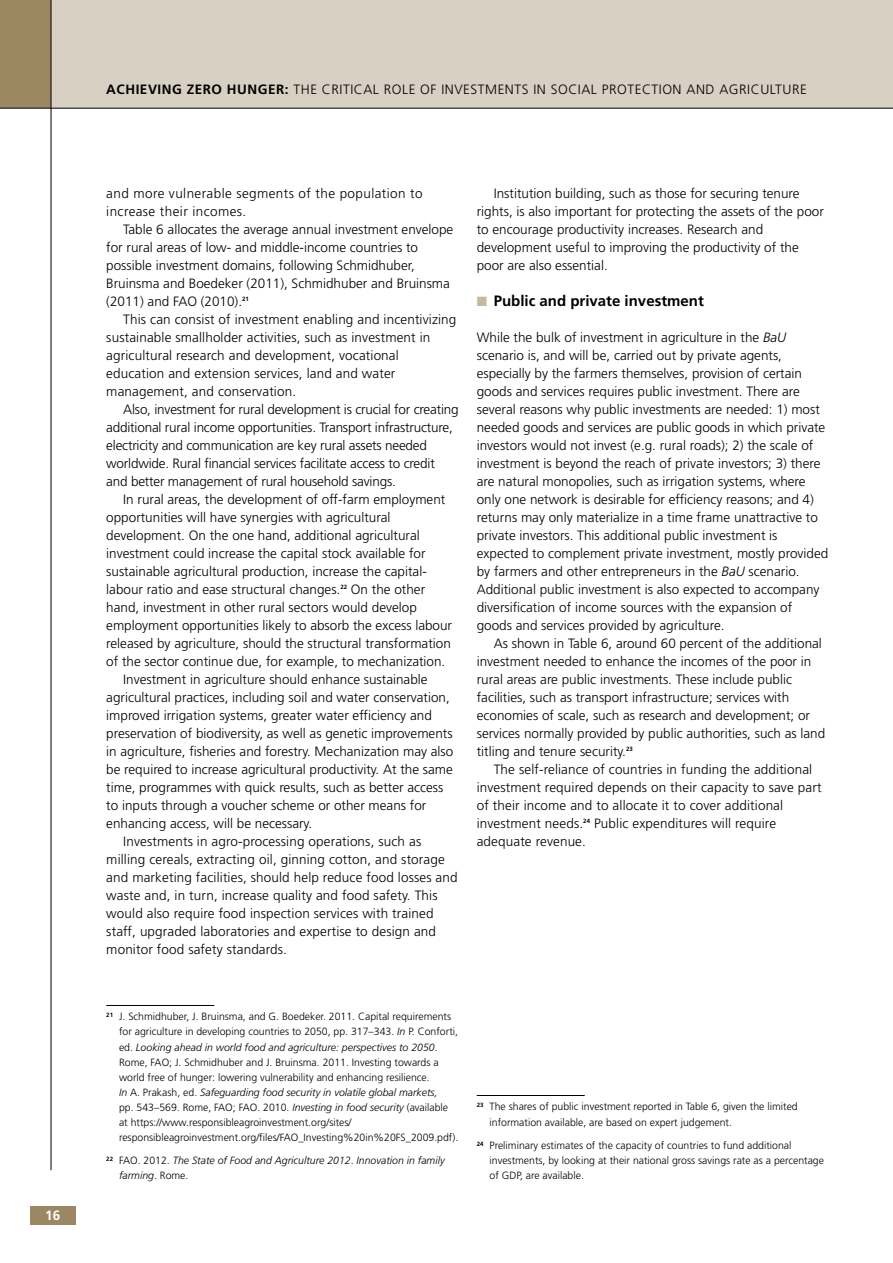
<style>
.page{position:relative;width:893px;height:1263px;background:#fff}
.page>*{position:absolute;margin:0;border:0;box-sizing:border-box;transform-origin:0 0}
.t1{font:700 15px "Frutiger LT Std";color:#000}
.t2{font:300 13.5px/18px "Frutiger LT Std";color:#000}
.t3{font:300 13.5px "Frutiger LT Std";letter-spacing:.04em;color:#000}
.t4{font:300 13.5px/18px "Frutiger LT Std";letter-spacing:.03em;color:#000}
.t5{font:700 13.5px "Frutiger LT Std";color:#fff}
.t6{font:300 10.5px/15px "Frutiger LT Std";color:#000}
.t7{font:italic 300 10.5px/15px "Frutiger LT Std";color:#000}
.s1{font-weight:700}
.s2{color:#c5b9a2}
.s3{font-style:italic}
.s4{font-style:normal}
</style>
<div class="page">
<div style="left:0;top:0;width:893px;height:108px;background:#d8d0c2"></div>
<div style="left:30px;top:1206px;width:45px;height:18px;background:#9b8862"></div>
<div style="left:0;top:0;width:51px;height:108px;background:#9b8862"></div>
<hr style="left:0;top:108px;width:893px;height:1px;background:#000">
<hr style="left:51px;top:0;width:1px;height:1170px;background:#000">
<hr style="left:106px;top:1005px;width:108px;height:1px;background:#000">
<hr style="left:477px;top:1095px;width:108px;height:1px;background:#000">
<p class="t5" style="left:45px;top:1207px;width:17px">16</p>
<p class="t3" style="left:106px;top:82px;width:702px"><span class="s1">Achieving Zero H unger:</span> The Critical Role of Investments in Soc ial Protection and Agric ulture</p>
<p class="t4" style="left:106px;top:185px;width:318px">and more vulnerable segments of the population to increase their incomes.</p>
<p class="t2" style="left:106px;top:221px;width:349px;text-indent:17px">Table 6 allocates the average annual investment envelope for rural areas of low- and middle-income countries to possible investment domains, following Schmidhuber, Bruinsma and Boedeker (2011), Schmidhuber and Bruinsma (2011) and FAO (2010).<sup>21</sup></p>
<p class="t2" style="left:106px;top:311px;width:352px;text-indent:17px">This can consist of investment enabling and incentivizing sustainable smallholder activities, such as investment in agricultural research and development, vocational education and extension services, land and water management, and conservation.</p>
<p class="t2" style="left:106px;top:401px;width:354px;text-indent:17px">Also, investment for rural development is crucial for creating additional rural income opportunities. Transport infrastructure, electricity and communication are key rural assets needed worldwide. Rural financial services facilitate access to credit and better management of rural household savings.</p>
<p class="t2" style="left:123px;top:490px;width:324px">In rural areas, the development of off-farm employment</p>
<p class="t2" style="left:106px;top:508px;width:286px">opportunities will have synergies with agricultural</p>
<p class="t2" style="left:106px;top:526px;width:315px">development. On the one hand, additional agricultural</p>
<p class="t2" style="left:106px;top:544px;width:321px">investment could increase the capital stock available for</p>
<p class="t2" style="left:106px;top:562px;width:322px">sustainable agricultural production, increase the capital-</p>
<p class="t2" style="left:106px;top:580px;width:320px">labour ratio and ease structural changes.<sup>22</sup> On the other</p>
<p class="t2" style="left:106px;top:599px;width:312px">hand, investment in other rural sectors would develop</p>
<p class="t2" style="left:106px;top:617px;width:347px">employment opportunities likely to absorb the excess labour</p>
<p class="t2" style="left:106px;top:635px;width:346px">released by agriculture, should the structural transformation</p>
<p class="t2" style="left:106px;top:653px;width:341px">of the sector continue due, for example, to mechanization.</p>
<p class="t2" style="left:123px;top:671px;width:306px">Investment in agriculture should enhance sustainable</p>
<p class="t2" style="left:106px;top:689px;width:345px">agricultural practices, including soil and water conservation,</p>
<p class="t2" style="left:106px;top:707px;width:327px">improved irrigation systems, greater water efficiency and</p>
<p class="t2" style="left:106px;top:725px;width:348px">preservation of biodiversity, as well as genetic improvements</p>
<p class="t2" style="left:106px;top:742px;width:349px">in agriculture, fisheries and forestry. Mechanization may also</p>
<p class="t2" style="left:106px;top:760px;width:348px">be required to increase agricultural productivity. At the same</p>
<p class="t2" style="left:106px;top:778px;width:339px">time, programmes with quick results, such as better access</p>
<p class="t2" style="left:106px;top:796px;width:322px">to inputs through a voucher scheme or other means for</p>
<p class="t2" style="left:106px;top:814px;width:207px">enhancing access, will be necessary.</p>
<p class="t2" style="left:123px;top:832px;width:299px">Investments in agro-processing operations, such as</p>
<p class="t2" style="left:106px;top:850px;width:340px">milling cereals, extracting oil, ginning cotton, and storage</p>
<p class="t2" style="left:106px;top:868px;width:353px">and marketing facilities, should help reduce food losses and</p>
<p class="t2" style="left:106px;top:886px;width:333px">waste and, in turn, increase quality and food safety. This</p>
<p class="t2" style="left:106px;top:904px;width:329px">would also require food inspection services with trained</p>
<p class="t2" style="left:106px;top:922px;width:331px">staff, upgraded laboratories and expertise to design and</p>
<p class="t2" style="left:106px;top:940px;width:182px">monitor food safety standards.</p>
<p class="t2" style="left:477px;top:185px;width:349px;text-indent:17px">Institution building, such as those for securing tenure rights, is also important for protecting the assets of the poor to encourage productivity increases. Research and development useful to improving the productivity of the poor are also essential.</p>
<p class="t1" style="left:477px;top:292px;width:229px"><span class="s2">■</span> Public and private investment</p>
<p class="t2" style="left:477px;top:329px;width:353px">While the bulk of investment in agriculture in the <span class="s3">BaU </span>scenario is, and will be, carried out by private agents, especially by the farmers themselves, provision of certain goods and services requires public investment. There are several reasons why public investments are needed: 1) most needed goods and services are public goods in which private investors would not invest (e.g. rural roads); 2) the scale of investment is beyond the reach of private investors; 3) there are natural monopolies, such as irrigation systems, where only one network is desirable for efficiency reasons; and 4) returns may only materialize in a time frame unattractive to private investors. This additional public investment is expected to complement private investment, mostly provided by farmers and other entrepreneurs in the <span class="s3">BaU</span> scenario.<br>Additional public investment is also expected to accompany diversification of income sources with the expansion of goods and services provided by agriculture.</p>
<p class="t2" style="left:477px;top:634px;width:350px;text-indent:17px">As shown in Table 6, around 60 percent of the additional investment needed to enhance the incomes of the poor in rural areas are public investments. These include public facilities, such as transport infrastructure; services with economies of scale, such as research and development; or services normally provided by public authorities, such as land titling and tenure security.<sup>23</sup></p>
<p class="t2" style="left:477px;top:761px;width:346px;text-indent:17px">The self-reliance of countries in funding the additional investment required depends on their capacity to save part of their income and to allocate it to cover additional investment needs.<sup>24</sup> Public expenditures will require adequate revenue.</p>
<p class="t6" style="left:119px;top:1009px;width:341px;text-indent:-13px"><sup>21</sup> J. Schmidhuber, J. Bruinsma, and G. Boedeker. 2011. Capital requirements for agriculture in developing countries to 2050, pp. 317–343. <span class="s3">In</span> P. Conforti, ed. <span class="s3">Looking ahead in world food and agriculture: perspectives to 2050</span>.<br>Rome, FAO; J. Schmidhuber and J. Bruinsma. 2011. Investing towards a world free of hunger: lowering vulnerability and enhancing resilience.<br><span class="s3">In</span> A. Prakash, ed. <span class="s3">Safeguarding food security in volatile global markets,<br></span>pp. 543–569. Rome, FAO; FAO. 2010. <span class="s3">Investing in food security</span> (available at https://www.responsibleagroinvestment.org/sites/ responsibleagroinvestment.org/files/FAO_Investing%20in%20FS_2009.pdf).</p>
<p class="t7" style="left:119px;top:1153px;width:327px;text-indent:-13px"><sup>22</sup> <span class="s4">FAO. 2012.</span> The State of Food and Agriculture 2012<span class="s4">.</span> Innovation in family farming<span class="s4">. Rome.</span></p>
<p class="t6" style="left:489px;top:1099px;width:310px;text-indent:-13px"><sup>23</sup> The shares of public investment reported in Table 6, given the limited information available, are based on expert judgement.</p>
<p class="t6" style="left:489px;top:1138px;width:336px;text-indent:-13px"><sup>24</sup> Preliminary estimates of the capacity of countries to fund additional investments, by looking at their national gross savings rate as a percentage of GDP, are available.</p>
</div>
